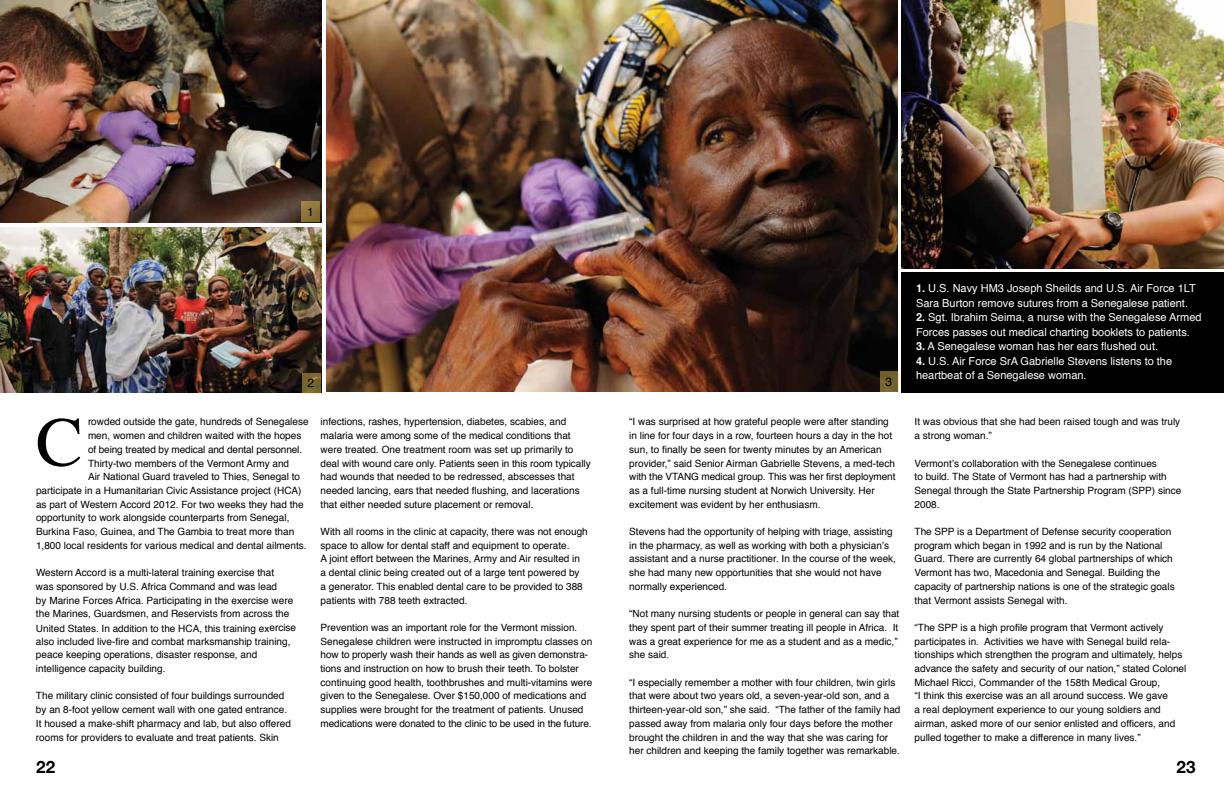
<style>
.page{position:relative;width:1224px;height:792px;background:#fff}
.page>*{position:absolute;margin:0;border:0;box-sizing:border-box;transform-origin:0 0}
.t1{font:70px "Times";color:#000}
.t2{font:700 17px "Helvetica Neue";color:#000}
.t3{font:12px "Helvetica";color:#020000}
.t4{font:11px/14.5px "Helvetica";color:#fdffff}
.t5{font:10px/13.7px "Helvetica";color:#000}
.s1{font-weight:700}
</style>
<div class="page">
<img style="left:902px;top:0;width:322px;height:268px">
<img style="left:0;top:227px;width:321px;height:165px">
<img style="left:326px;top:0;width:571px;height:392px">
<img style="left:0;top:0;width:321px;height:222px">
<div style="left:302px;top:202px;width:18px;height:20px;background:linear-gradient(to bottom,#977f45,#806a30)"></div>
<svg style="left:302px;top:373px;width:19px;height:20px"></svg>
<svg style="left:880px;top:371px;width:18px;height:21px"></svg>
<div style="left:902px;top:272px;width:322px;height:120px;background:#000"></div>
<p class="t3" style="left:307px;top:203px;width:8px">1</p>
<p class="t3" style="left:308px;top:374px;width:8px">2</p>
<p class="t3" style="left:885px;top:372px;width:8px">3</p>
<h1 class="t1" style="left:36px;top:377px;width:48px">C</h1>
<p class="t5" style="left:88px;top:415px;width:222px">rowded outside the gate, hundreds of Senegalese</p>
<p class="t5" style="left:88px;top:429px;width:215px">men, women and children waited with the hopes</p>
<p class="t5" style="left:88px;top:443px;width:216px">of being treated by medical and dental personnel.</p>
<p class="t5" style="left:88px;top:457px;width:203px">Thirty-two members of the Vermont Army and</p>
<p class="t5" style="left:88px;top:470px;width:214px">Air National Guard traveled to Thies, Senegal to</p>
<p class="t5" style="left:36px;top:484px;width:267px">participate in a Humanitarian Civic Assistance project (HCA)</p>
<p class="t5" style="left:36px;top:498px;width:269px">as part of Western Accord 2012. For two weeks they had the</p>
<p class="t5" style="left:36px;top:511px;width:255px">opportunity to work alongside counterparts from Senegal,</p>
<p class="t5" style="left:36px;top:525px;width:260px">Burkina Faso, Guinea, and The Gambia to treat more than</p>
<p class="t5" style="left:36px;top:539px;width:272px">1,800 local residents for various medical and dental ailments.</p>
<p class="t5" style="left:36px;top:566px;width:259px">Western Accord is a multi-lateral training exercise that was sponsored by U.S. Africa Command and was lead<br>by Marine Forces Africa. Participating in the exercise were the Marines, Guardsmen, and Reservists from across the</p>
<p class="t5" style="left:36px;top:622px;width:262px;line-height:12.7px">United States. In addition to the HCA, this training exercise also included live-fire and combat marksmanship training,</p>
<p class="t5" style="left:36px;top:648px;width:223px">peace keeping operations, disaster response, and intelligence capacity building.</p>
<p class="t5" style="left:36px;top:689px;width:256px">The military clinic consisted of four buildings surrounded by an 8-foot yellow cement wall with one gated entrance.<br>It housed a make-shift pharmacy and lab, but also offered rooms for providers to evaluate and treat patients. Skin</p>
<p class="t5" style="left:321px;top:415px;width:272px">infections, rashes, hypertension, diabetes, scabies, and malaria were among some of the medical conditions that were treated. One treatment room was set up primarily to deal with wound care only. Patients seen in this room typically had wounds that needed to be redressed, abscesses that needed lancing, ears that needed flushing, and lacerations that either needed suture placement or removal.</p>
<p class="t5" style="left:321px;top:525px;width:269px">With all rooms in the clinic at capacity, there was not enough space to allow for dental staff and equipment to operate.<br>A joint effort between the Marines, Army and Air resulted in a dental clinic being created out of a large tent powered by<br>a generator. This enabled dental care to be provided to 388 patients with 788 teeth extracted.</p>
<p class="t5" style="left:321px;top:621px;width:273px">Prevention was an important role for the Vermont mission.<br>Senegalese children were instructed in impromptu classes on how to properly wash their hands as well as given demonstra&shy;tions and instruction on how to brush their teeth. To bolster continuing good health, toothbrushes and multi-vitamins were given to the Senegalese. Over $150,000 of medications and supplies were brought for the treatment of patients. Unused medications were donated to the clinic to be used in the future.</p>
<p class="t5" style="left:629px;top:415px;width:268px">“I was surprised at how grateful people were after standing in line for four days in a row, fourteen hours a day in the hot sun, to finally be seen for twenty minutes by an American provider,” said Senior Airman Gabrielle Stevens, a med-tech with the VTANG medical group. This was her first deployment as a full-time nursing student at Norwich University. Her excitement was evident by her enthusiasm.</p>
<p class="t5" style="left:629px;top:525px;width:268px">Stevens had the opportunity of helping with triage, assisting in the pharmacy, as well as working with both a physician’s assistant and a nurse practitioner. In the course of the week, she had many new opportunities that she would not have normally experienced.</p>
<p class="t5" style="left:629px;top:607px;width:272px">“Not many nursing students or people in general can say that they spent part of their summer treating ill people in Africa. It was a great experience for me as a student and as a medic,” she said.</p>
<p class="t5" style="left:629px;top:676px;width:273px">“I especially remember a mother with four children, twin girls that were about two years old, a seven-year-old son, and a thirteen-year-old son,” she said. “The father of the family had passed away from malaria only four days before the mother brought the children in and the way that she was caring for her children and keeping the family together was remarkable.</p>
<p class="t4" style="left:916px;top:282px;width:281px"><span class="s1">1.</span> U.S. Navy HM3 Joseph Sheilds and U.S. Air Force 1LT<br>Sara Burton remove sutures from a Senegalese patient.</p>
<p class="t4" style="left:916px;top:311px;width:287px"><span class="s1">2.</span> Sgt. Ibrahim Seima, a nurse with the Senegalese Armed<br>Forces passes out medical charting booklets to patients.</p>
<p class="t4" style="left:916px;top:340px;width:244px"><span class="s1">3.</span> A Senegalese woman has her ears flushed out.</p>
<p class="t4" style="left:916px;top:354px;width:258px"><span class="s1">4.</span> U.S. Air Force SrA Gabrielle Stevens listens to the heartbeat of a Senegalese woman.</p>
<p class="t5" style="left:915px;top:415px;width:267px">It was obvious that she had been raised tough and was truly a strong woman.”</p>
<p class="t5" style="left:915px;top:457px;width:268px">Vermont’s collaboration with the Senegalese continues<br>to build. The State of Vermont has had a partnership with Senegal through the State Partnership Program (SPP) since 2008.</p>
<p class="t5" style="left:915px;top:525px;width:262px">The SPP is a Department of Defense security cooperation program which began in 1992 and is run by the National Guard. There are currently 64 global partnerships of which Vermont has two, Macedonia and Senegal. Building the capacity of partnership nations is one of the strategic goals that Vermont assists Senegal with.</p>
<p class="t5" style="left:915px;top:621px;width:273px">“The SPP is a high profile program that Vermont actively participates in. Activities we have with Senegal build rela&shy;tionships which strengthen the program and ultimately, helps advance the safety and security of our nation,” stated Colonel Michael Ricci, Commander of the 158th Medical Group,<br>“I think this exercise was an all around success. We gave<br>a real deployment experience to our young soldiers and airman, asked more of our senior enlisted and officers, and pulled together to make a difference in many lives.”</p>
<h2 class="t2" style="left:36px;top:756px;width:20px">22</h2>
<h2 class="t2" style="left:1177px;top:756px;width:20px">23</h2>
</div>
